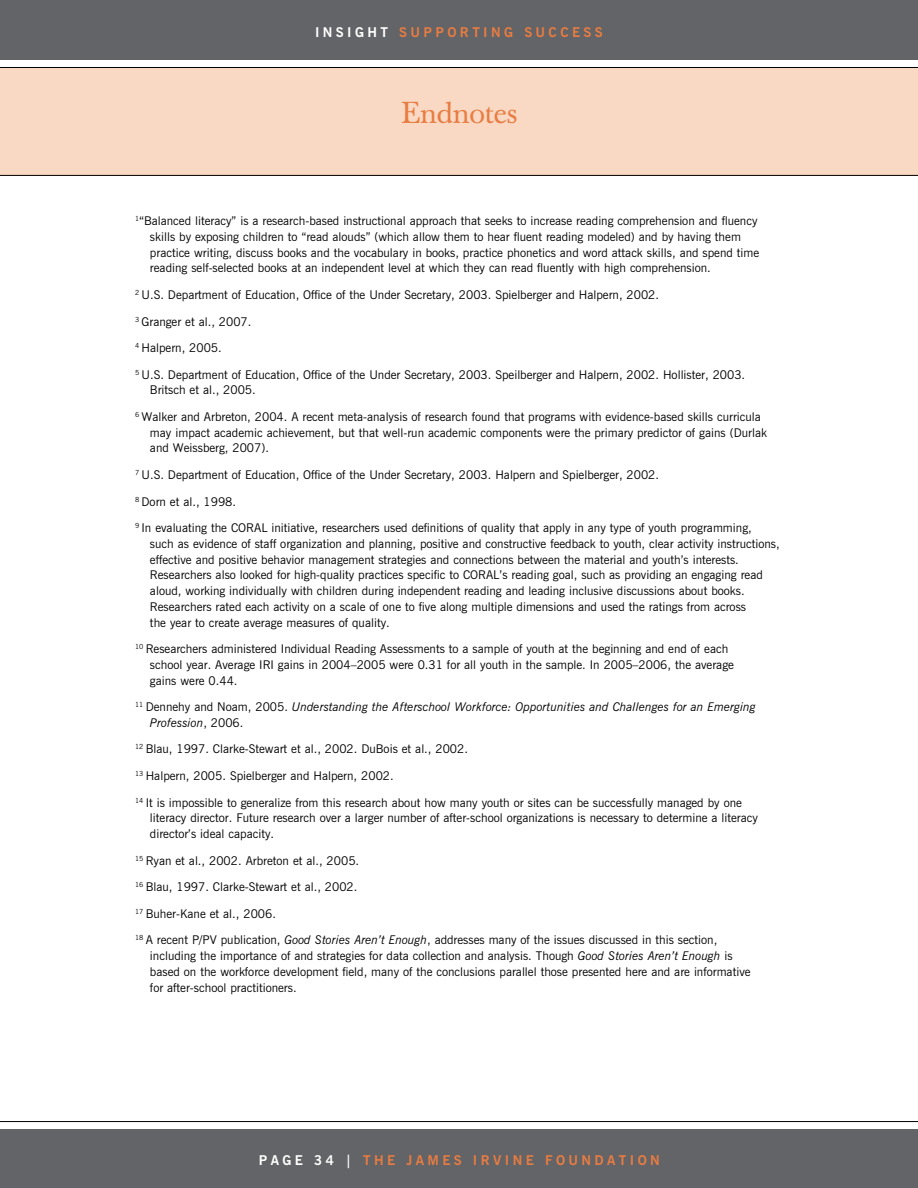
<style>
.page{position:relative;width:918px;height:1188px;background:#fff}
.page>*{position:absolute;margin:0;border:0;box-sizing:border-box;transform-origin:0 0}
.t1{font:30px "Baskerville";color:#e87c42}
.t2{font:700 13.5px "News Gothic BT";letter-spacing:.25em;color:#e87c42}
.t3{font:12px/15.8px "News Gothic BT";color:#000}
.t4{font:italic 12px/15.8px "News Gothic BT";color:#000}
.s1{color:#fff}
.s2{font-style:normal}
.s3{font-style:italic}
</style>
<div class="page">
<div style="left:0;top:68px;width:918px;height:107px;background:#f9d9c3"></div>
<hr style="left:0;top:175px;width:918px;height:1px;background:#000">
<hr style="left:0;top:67px;width:918px;height:1px;background:#000">
<div style="left:0;top:0;width:918px;height:59px;background:#636467"></div>
<div style="left:0;top:1130px;width:918px;height:58px;background:#636467"></div>
<hr style="left:0;top:1121px;width:918px;height:1px;background:#000">
<p class="t2" style="left:315px;top:24px;width:289px"><span class="s1">INSIGHT</span> SUPPORTING SUCCESS</p>
<h1 class="t1" style="left:402px;top:95px;width:118px">Endnotes</h1>
<p class="t3" style="left:150px;top:213px;width:611px;text-indent:-15px"><sup>1</sup>“Balanced literacy” is a research-based instructional approach that seeks to increase reading comprehension and fluency skills by exposing children to “read alouds” (which allow them to hear fluent reading modeled) and by having them practice writing, discuss books and the vocabulary in books, practice phonetics and word attack skills, and spend time reading self-selected books at an independent level at which they can read fluently with high comprehension.</p>
<p class="t3" style="left:135px;top:287px;width:526px"><sup>2</sup> U.S. Department of Education, Office of the Under Secretary, 2003. Spielberger and Halpern, 2002.</p>
<p class="t3" style="left:135px;top:313px;width:118px"><sup>3</sup> Granger et al., 2007.</p>
<p class="t3" style="left:135px;top:340px;width:88px"><sup>4</sup> Halpern, 2005.</p>
<p class="t3" style="left:150px;top:366px;width:597px;text-indent:-15px"><sup>5</sup> U.S. Department of Education, Office of the Under Secretary, 2003. Speilberger and Halpern, 2002. Hollister, 2003.<br>Britsch et al., 2005.</p>
<p class="t3" style="left:150px;top:409px;width:619px;text-indent:-15px"><sup>6</sup> Walker and Arbreton, 2004. A recent meta-analysis of research found that programs with evidence-based skills curricula may impact academic achievement, but that well-run academic components were the primary predictor of gains (Durlak and Weissberg, 2007).</p>
<p class="t3" style="left:135px;top:467px;width:526px"><sup>7</sup> U.S. Department of Education, Office of the Under Secretary, 2003. Halpern and Spielberger, 2002.</p>
<p class="t3" style="left:135px;top:493px;width:103px"><sup>8</sup> Dorn et al., 1998.</p>
<p class="t3" style="left:150px;top:520px;width:631px;text-indent:-15px"><sup>9</sup> In evaluating the CORAL initiative, researchers used definitions of quality that apply in any type of youth programming,<br>such as evidence of staff organization and planning, positive and constructive feedback to youth, clear activity instructions, effective and positive behavior management strategies and connections between the material and youth’s interests.<br>Researchers also looked for high-quality practices specific to CORAL’s reading goal, such as providing an engaging read aloud, working individually with children during independent reading and leading inclusive discussions about books.<br>Researchers rated each activity on a scale of one to five along multiple dimensions and used the ratings from across<br>the year to create average measures of quality.</p>
<p class="t3" style="left:150px;top:641px;width:585px;text-indent:-15px"><sup>10</sup> Researchers administered Individual Reading Assessments to a sample of youth at the beginning and end of each school year. Average IRI gains in 2004–2005 were 0.31 for all youth in the sample. In 2005–2006, the average gains were 0.44.</p>
<p class="t4" style="left:150px;top:699px;width:607px;text-indent:-15px"><sup>11</sup> <span class="s2">Dennehy and Noam, 2005.</span> Understanding the Afterschool Workforce: Opportunities and Challenges for an Emerging<br>Profession<span class="s2">, 2006.</span></p>
<p class="t3" style="left:135px;top:741px;width:335px"><sup>12</sup> Blau, 1997. Clarke-Stewart et al., 2002. DuBois et al., 2002.</p>
<p class="t3" style="left:135px;top:768px;width:260px"><sup>13</sup> Halpern, 2005. Spielberger and Halpern, 2002.</p>
<p class="t3" style="left:150px;top:794px;width:610px;text-indent:-15px"><sup>14</sup> It is impossible to generalize from this research about how many youth or sites can be successfully managed by one literacy director. Future research over a larger number of after-school organizations is necessary to determine a literacy director’s ideal capacity.</p>
<p class="t3" style="left:135px;top:852px;width:226px"><sup>15</sup> Ryan et al., 2002. Arbreton et al., 2005.</p>
<p class="t3" style="left:135px;top:879px;width:224px"><sup>16</sup> Blau, 1997. Clarke-Stewart et al., 2002.</p>
<p class="t3" style="left:135px;top:905px;width:142px"><sup>17</sup> Buher-Kane et al., 2006.</p>
<p class="t3" style="left:150px;top:932px;width:602px;text-indent:-15px"><sup>18</sup> A recent P/PV publication, <span class="s3">Good Stories Aren’t Enough</span>, addresses many of the issues discussed in this section, including the importance of and strategies for data collection and analysis. Though <span class="s3">Good Stories Aren’t Enough</span> is based on the workforce development field, many of the conclusions parallel those presented here and are informative for after-school practitioners.</p>
<p class="t2" style="left:259px;top:1152px;width:403px"><span class="s1">PAGE 34 |</span> THE JAMES IRVINE FOUNDATION</p>
</div>
